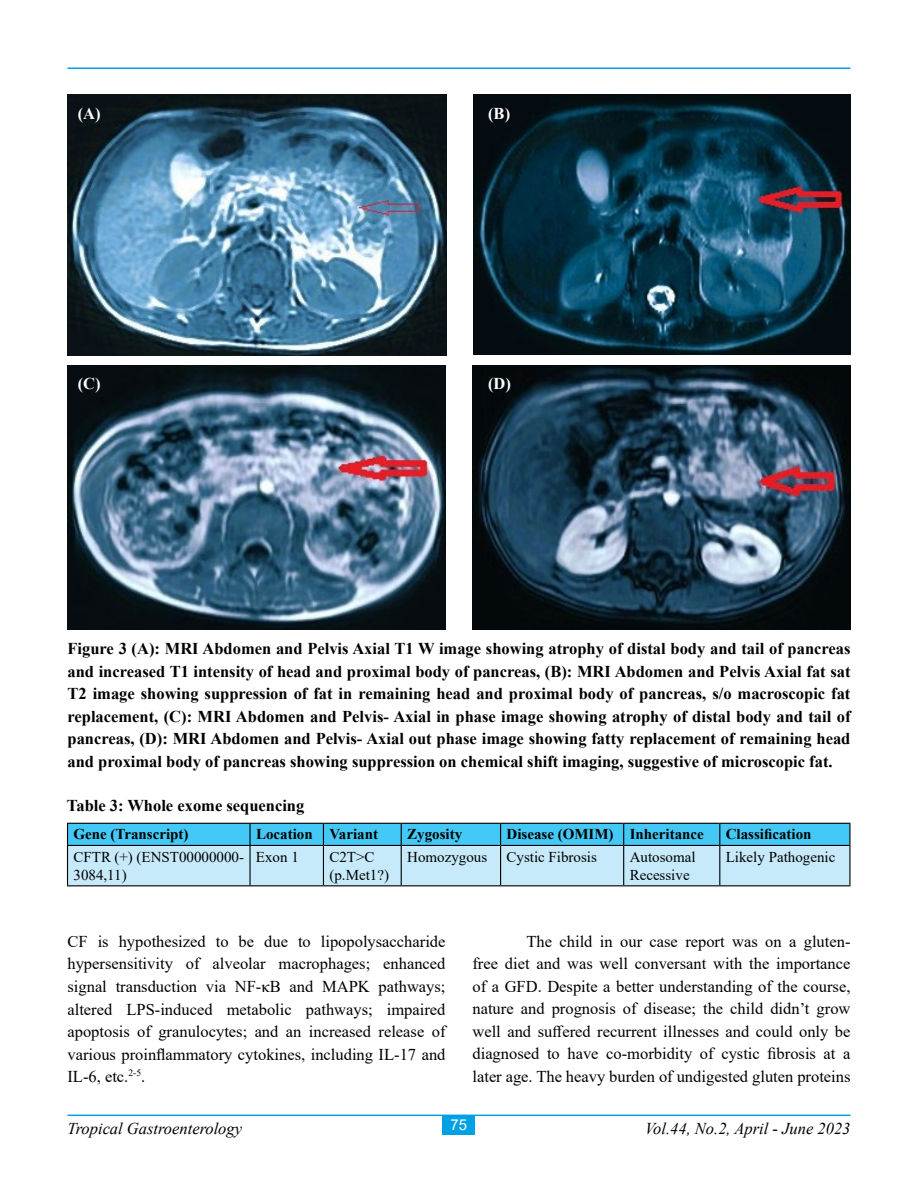
<style>
.page{position:relative;width:918px;height:1188px;background:#fff}
.page>*{position:absolute;margin:0;border:0;box-sizing:border-box;transform-origin:0 0}
.t1{font:16.5px/22.5px "Times New Roman";color:#000;text-align:justify}
.t2{font:700 16.5px/22.5px "Times New Roman";color:#000;text-align:justify}
.t3{font:italic 16.5px "Times New Roman";color:#000}
.t4{font:700 16.5px "Times New Roman";color:#fff}
.t5{font:15px/18px "Times New Roman";color:#000}
.t6{font:700 15px "Times New Roman";color:#000}
.t7{font:15px "Arial";color:#fff}
</style>
<div class="page">
<hr style="left:68px;top:68px;width:782px;height:1px;background:#00a1e4">
<hr style="left:68px;top:1115px;width:782px;height:1px;background:#00a1e4">
<div style="left:443px;top:1115px;width:32px;height:20px;background:#00a1e4"></div>
<hr style="left:720px;top:823px;width:131px;height:1px;background:#000">
<svg style="left:67px;top:823px;width:783px;height:62px;background:#95d9f3"></svg>
<hr style="left:67px;top:845px;width:183px;height:1px;background:#000">
<hr style="left:67px;top:846px;width:1px;height:39px;background:#000">
<hr style="left:250px;top:845px;width:73px;height:1px;background:#000">
<hr style="left:249px;top:846px;width:2px;height:39px;background:#000">
<hr style="left:323px;top:845px;width:78px;height:1px;background:#000">
<hr style="left:323px;top:846px;width:1px;height:39px;background:#000">
<hr style="left:401px;top:845px;width:100px;height:1px;background:#000">
<hr style="left:401px;top:846px;width:1px;height:39px;background:#000">
<hr style="left:501px;top:845px;width:123px;height:1px;background:#000">
<hr style="left:500px;top:846px;width:1px;height:39px;background:#000">
<hr style="left:624px;top:845px;width:96px;height:1px;background:#000">
<hr style="left:623px;top:846px;width:1px;height:39px;background:#000">
<hr style="left:720px;top:845px;width:131px;height:1px;background:#000">
<hr style="left:719px;top:846px;width:1px;height:39px;background:#000">
<hr style="left:849px;top:846px;width:1px;height:39px;background:#000">
<hr style="left:67px;top:885px;width:183px;height:1px;background:#000">
<hr style="left:250px;top:885px;width:73px;height:1px;background:#000">
<hr style="left:323px;top:885px;width:78px;height:1px;background:#000">
<hr style="left:401px;top:885px;width:100px;height:1px;background:#000">
<hr style="left:501px;top:885px;width:123px;height:1px;background:#000">
<hr style="left:624px;top:885px;width:96px;height:1px;background:#000">
<hr style="left:720px;top:885px;width:131px;height:1px;background:#000">
<img style="left:68px;top:365px;width:378px;height:264px">
<img style="left:68px;top:94px;width:378px;height:262px">
<img style="left:474px;top:94px;width:376px;height:260px">
<img style="left:472px;top:365px;width:378px;height:264px">
<p class="t4" style="left:78px;top:102px;width:24px">(A)</p>
<p class="t4" style="left:78px;top:372px;width:24px">(C)</p>
<p class="t4" style="left:488px;top:102px;width:23px">(B)</p>
<p class="t4" style="left:488px;top:372px;width:24px">(D)</p>
<p class="t2" style="left:68px;top:637px;width:785px">Figure 3 (A): MRI Abdomen and Pelvis Axial T1 W image showing atrophy of distal body and tail of pancreas and increased T1 intensity of head and proximal body of pancreas, (B): MRI Abdomen and Pelvis Axial fat sat T2 image showing suppression of fat in remaining head and proximal body of pancreas, s/o macroscopic fat replacement, (C): MRI Abdomen and Pelvis- Axial in phase image showing atrophy of distal body and tail of pancreas, (D): MRI Abdomen and Pelvis- Axial out phase image showing fatty replacement of remaining head and proximal body of pancreas showing suppression on chemical shift imaging, suggestive of microscopic fat.</p>
<p class="t2" style="left:67px;top:793px;width:239px">Table 3: Whole exome sequencing</p>
<p class="t6" style="left:74px;top:824px;width:117px">Gene (Transcript)</p>
<p class="t6" style="left:256px;top:824px;width:124px">Location Variant</p>
<p class="t6" style="left:407px;top:824px;width:57px">Zygosity</p>
<p class="t6" style="left:507px;top:824px;width:199px">Disease (OMIM) Inheritance</p>
<p class="t6" style="left:726px;top:824px;width:87px">Classification</p>
<p class="t5" style="left:74px;top:847px;width:172px">CFTR (+) (ENST00000000-<br>3084,11)</p>
<p class="t5" style="left:256px;top:847px;width:44px">Exon 1</p>
<p class="t5" style="left:329px;top:847px;width:61px">C2T&gt;C (p.Met1?)</p>
<p class="t5" style="left:407px;top:847px;width:81px">Homozygous</p>
<p class="t5" style="left:507px;top:847px;width:92px">Cystic Fibrosis</p>
<p class="t5" style="left:630px;top:847px;width:67px">Autosomal<br>Recessive</p>
<p class="t5" style="left:726px;top:847px;width:111px">Likely Pathogenic</p>
<p class="t1" style="left:67px;top:930px;width:380px">CF is hypothesized to be due to lipopolysaccharide hypersensitivity of alveolar macrophages; enhanced signal transduction via NF-κB and MAPK pathways; altered LPS-induced metabolic pathways; impaired apoptosis of granulocytes; and an increased release of various proinflammatory cytokines, including IL-17 and IL-6, etc.<sup>2-5</sup>.</p>
<p class="t1" style="left:473px;top:930px;width:380px;text-indent:54px">The child in our case report was on a gluten&shy;free diet and was well conversant with the importance of a GFD. Despite a better understanding of the course, nature and prognosis of disease; the child didn’t grow well and suffered recurrent illnesses and could only be diagnosed to have co-morbidity of cystic fibrosis at a later age. The heavy burden of undigested gluten proteins</p>
<p class="t7" style="left:451px;top:1114px;width:18px">75</p>
<p class="t3" style="left:68px;top:1118px;width:176px">Tropical Gastroenterology</p>
<p class="t3" style="left:645px;top:1118px;width:207px">Vol.44, No.2, April - June 2023</p>
</div>
